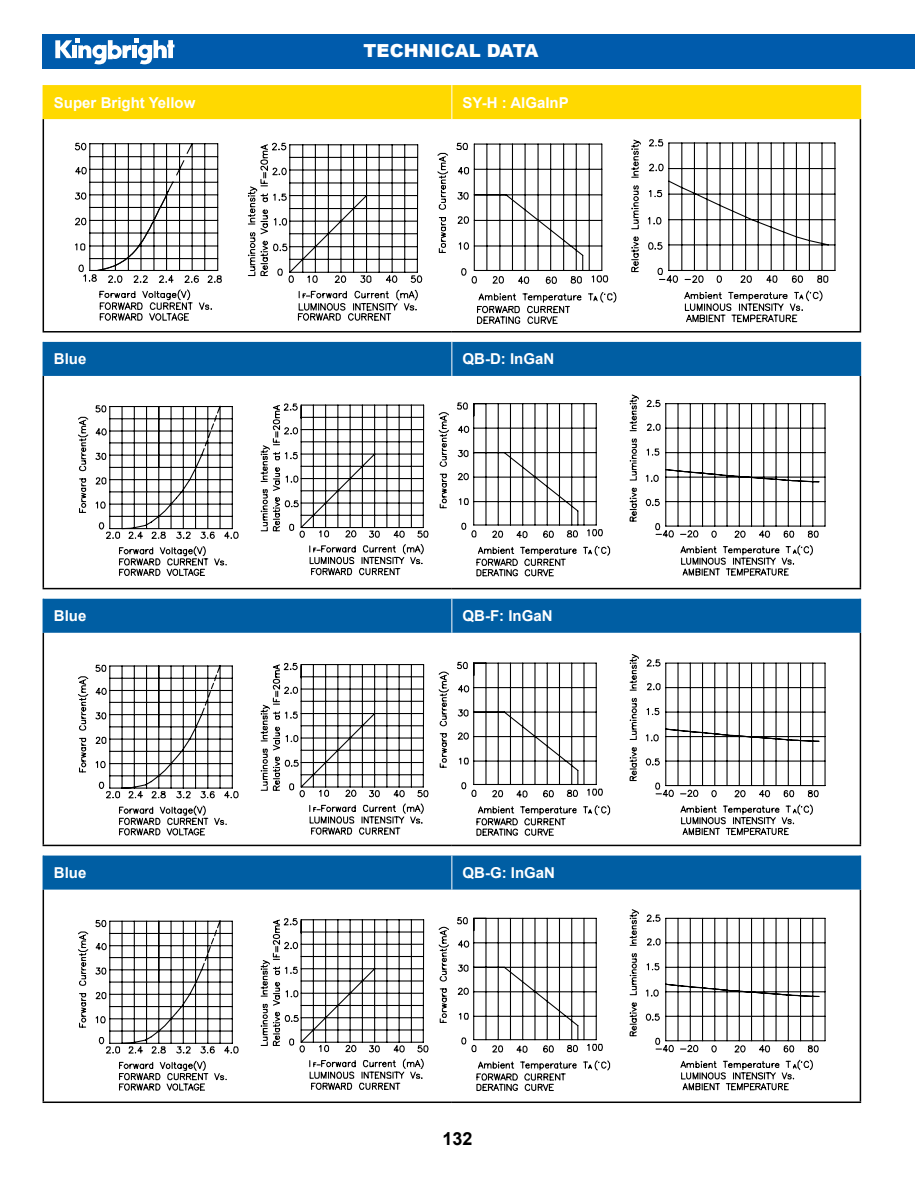
<style>
.page{position:relative;width:915px;height:1191px;background:#fff}
.page>*{position:absolute;margin:0;border:0;box-sizing:border-box;transform-origin:0 0}
.t1{font:900 18px "Arial";color:#fff}
.t2{font:700 18px "Arial";color:#000}
.t3{font:700 15px "Arial";color:#fff}
</style>
<div class="page">
<div style="left:42px;top:34px;width:872px;height:34px;background:#005bac"></div>
<svg style="left:55px;top:38px;width:119px;height:26px"></svg>
<hr style="left:914px;top:34px;width:1px;height:34px;background:#005bac">
<div style="left:44px;top:85px;width:815px;height:34px;background:#ffd900"></div>
<hr style="left:859px;top:119px;width:1px;height:212px;background:#000">
<hr style="left:43px;top:119px;width:1px;height:212px;background:#000">
<hr style="left:451px;top:85px;width:1px;height:34px;background:#fff">
<hr style="left:43px;top:331px;width:408px;height:1px;background:#000">
<hr style="left:451px;top:331px;width:409px;height:1px;background:#000">
<hr style="left:43px;top:85px;width:1px;height:34px;background:#ffd900">
<hr style="left:859px;top:85px;width:1px;height:34px;background:#ffd900">
<svg style="left:89px;top:142px;width:746px;height:182px"></svg>
<div style="left:44px;top:342px;width:815px;height:34px;background:#005ea3"></div>
<hr style="left:859px;top:376px;width:1px;height:212px;background:#000">
<hr style="left:43px;top:376px;width:1px;height:212px;background:#000">
<hr style="left:451px;top:342px;width:1px;height:34px;background:#fff">
<hr style="left:43px;top:588px;width:408px;height:1px;background:#000">
<hr style="left:451px;top:588px;width:409px;height:1px;background:#000">
<hr style="left:43px;top:342px;width:1px;height:34px;background:#005ea3">
<hr style="left:859px;top:342px;width:1px;height:34px;background:#005ea3">
<svg style="left:78px;top:416px;width:11px;height:97px"></svg>
<svg style="left:95px;top:394px;width:544px;height:182px"></svg>
<svg style="left:455px;top:399px;width:340px;height:178px"></svg>
<svg style="left:109px;top:402px;width:716px;height:154px"></svg>
<div style="left:44px;top:599px;width:815px;height:34px;background:#005ea3"></div>
<hr style="left:859px;top:633px;width:1px;height:211px;background:#000">
<hr style="left:43px;top:633px;width:1px;height:211px;background:#000">
<hr style="left:451px;top:599px;width:1px;height:34px;background:#fff">
<hr style="left:43px;top:844px;width:408px;height:2px;background:#000">
<hr style="left:451px;top:844px;width:409px;height:2px;background:#000">
<hr style="left:43px;top:599px;width:1px;height:34px;background:#005ea3">
<hr style="left:859px;top:599px;width:1px;height:34px;background:#005ea3">
<svg style="left:78px;top:676px;width:11px;height:97px"></svg>
<svg style="left:95px;top:654px;width:544px;height:182px"></svg>
<svg style="left:455px;top:658px;width:340px;height:178px"></svg>
<svg style="left:109px;top:662px;width:716px;height:154px"></svg>
<div style="left:44px;top:855px;width:815px;height:34px;background:#005ea3"></div>
<hr style="left:859px;top:889px;width:1px;height:212px;background:#000">
<hr style="left:43px;top:889px;width:1px;height:212px;background:#000">
<hr style="left:451px;top:855px;width:1px;height:34px;background:#fff">
<hr style="left:43px;top:1101px;width:408px;height:2px;background:#000">
<hr style="left:451px;top:1101px;width:409px;height:2px;background:#000">
<hr style="left:43px;top:855px;width:1px;height:34px;background:#005ea3">
<hr style="left:859px;top:855px;width:1px;height:34px;background:#005ea3">
<svg style="left:78px;top:931px;width:11px;height:97px"></svg>
<svg style="left:95px;top:909px;width:544px;height:182px"></svg>
<svg style="left:455px;top:913px;width:340px;height:178px"></svg>
<svg style="left:109px;top:917px;width:716px;height:154px"></svg>
<p class="t1" style="left:363px;top:38px;width:176px">TECHNICAL DATA</p>
<p class="t3" style="left:54px;top:92px;width:143px">Super Bright Yellow</p>
<p class="t3" style="left:462px;top:92px;width:108px">SY-H : AlGaInP</p>
<p class="t3" style="left:54px;top:349px;width:34px">Blue</p>
<p class="t3" style="left:462px;top:349px;width:93px">QB-D: InGaN</p>
<p class="t3" style="left:54px;top:606px;width:34px">Blue</p>
<p class="t3" style="left:462px;top:606px;width:91px">QB-F: InGaN</p>
<p class="t3" style="left:54px;top:863px;width:34px">Blue</p>
<p class="t3" style="left:462px;top:863px;width:94px">QB-G: InGaN</p>
<p class="t2" style="left:442px;top:1126px;width:32px">132</p>
</div>
